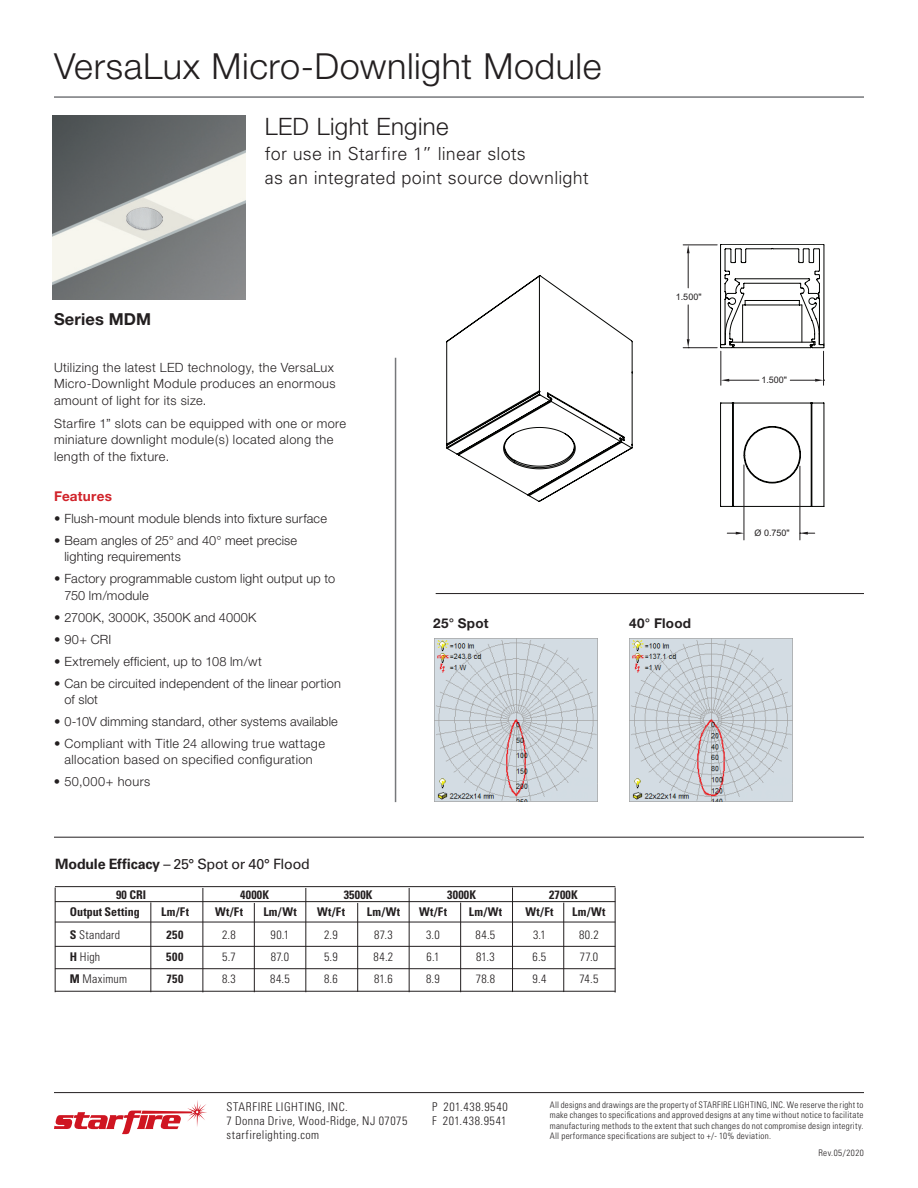
<style>
.page{position:relative;width:918px;height:1188px;background:#fff}
.page>*{position:absolute;margin:0;border:0;box-sizing:border-box;transform-origin:0 0}
.t1{font:300 36px "Helvetica Neue";letter-spacing:.015em;color:#231f20}
.t2{font:300 24px "Helvetica Neue";letter-spacing:.015em;color:#231f20}
.t3{font:300 18px/24px "Univers";letter-spacing:.01em;color:#231f20}
.t4{font:700 16.5px "Helvetica Neue";letter-spacing:.01em;color:#231f20}
.t5{font:14.25px "Univers";letter-spacing:-.02em;color:#231f20}
.t6{font:700 13.5px "Helvetica Neue";letter-spacing:.015em;color:#231f20}
.t7{font:700 13.5px "Helvetica Neue";letter-spacing:.02em;color:#d1232a}
.t8{font:300 12.75px/16.5px "Helvetica Neue";letter-spacing:.02em;color:#231f20}
.t9{font:300 condensed 12px "Univers";letter-spacing:.035em;color:#231f20}
.t10{font:700 condensed 12px "Univers";letter-spacing:.025em;color:#231f20}
.t11{font:300 condensed 12px "Univers";letter-spacing:.055em;color:#231f20}
.t12{font:700 condensed 12px "Univers";letter-spacing:.005em;color:#231f20}
.t13{font:300 condensed 9px/10.2px "Univers";letter-spacing:.03em;color:#231f20;text-align:justify}
.t14{font:9px "Arial";color:#201d1e}
.t15{font:300 condensed 9px "Univers";letter-spacing:.06em;color:#231f20}
.s1{font-weight:700}
</style>
<div class="page">
<hr style="left:54px;top:96px;width:810px;height:2px;background:#76787b">
<svg style="left:54px;top:1100px;width:153px;height:34px"></svg>
<hr style="left:54px;top:1092px;width:810px;height:1px;background:#231f20">
<hr style="left:395px;top:358px;width:1px;height:444px;background:#76787b">
<hr style="left:436px;top:593px;width:428px;height:1px;background:#231f20">
<hr style="left:54px;top:837px;width:810px;height:1px;background:#231f20">
<hr style="left:55px;top:886px;width:560px;height:1px;background:#231f20">
<hr style="left:55px;top:901px;width:560px;height:1px;background:#231f20">
<hr style="left:55px;top:922px;width:560px;height:1px;background:#231f20">
<hr style="left:55px;top:946px;width:560px;height:1px;background:#231f20">
<hr style="left:55px;top:968px;width:560px;height:1px;background:#231f20">
<hr style="left:55px;top:991px;width:560px;height:1px;background:#231f20">
<hr style="left:55px;top:888px;width:1px;height:104px;background:#231f20">
<hr style="left:357px;top:903px;width:1px;height:89px;background:#231f20">
<hr style="left:202px;top:888px;width:1px;height:104px;background:#231f20">
<hr style="left:305px;top:888px;width:1px;height:104px;background:#231f20">
<hr style="left:512px;top:888px;width:1px;height:104px;background:#231f20">
<hr style="left:409px;top:888px;width:1px;height:104px;background:#231f20">
<hr style="left:460px;top:903px;width:1px;height:89px;background:#231f20">
<hr style="left:151px;top:902px;width:1px;height:90px;background:#231f20">
<hr style="left:254px;top:903px;width:1px;height:89px;background:#231f20">
<hr style="left:615px;top:888px;width:1px;height:104px;background:#231f20">
<hr style="left:563px;top:903px;width:1px;height:89px;background:#231f20">
<img style="left:434px;top:639px;width:163px;height:163px">
<img style="left:629px;top:639px;width:163px;height:163px">
<img style="left:52px;top:116px;width:193px;height:184px">
<svg style="left:447px;top:244px;width:271px;height:258px"></svg>
<hr style="left:744px;top:465px;width:1px;height:75px;background:#201d1e">
<hr style="left:800px;top:466px;width:1px;height:74px;background:#201d1e">
<svg style="left:727px;top:532px;width:17px;height:3px"></svg>
<svg style="left:799px;top:532px;width:16px;height:3px"></svg>
<hr style="left:683px;top:245px;width:34px;height:1px;background:#201d1e">
<hr style="left:683px;top:347px;width:34px;height:1px;background:#201d1e">
<hr style="left:688px;top:253px;width:1px;height:35px;background:#201d1e">
<hr style="left:688px;top:305px;width:1px;height:34px;background:#201d1e">
<svg style="left:687px;top:245px;width:3px;height:8px"></svg>
<svg style="left:687px;top:339px;width:3px;height:9px"></svg>
<svg style="left:720px;top:244px;width:105px;height:263px"></svg>
<h1 class="t1" style="left:54px;top:44px;width:549px">VersaLux Micro-Downlight Module</h1>
<p class="t4" style="left:54px;top:308px;width:99px">Series MDM</p>
<h2 class="t2" style="left:265px;top:112px;width:185px">LED Light Engine</h2>
<h3 class="t3" style="left:265px;top:142px;width:325px">for use in Starfire 1” linear slots<br>as an integrated point source downlight</h3>
<p class="t14" style="left:676px;top:291px;width:27px">1.500"</p>
<p class="t8" style="left:54px;top:359px;width:283px;text-align:justify">Utilizing the latest LED technology, the VersaLux Micro-Downlight Module produces an enormous amount of light for its size.</p>
<p class="t8" style="left:54px;top:415px;width:294px">Starfire 1” slots can be equipped with one or more miniature downlight module(s) located along the length of the fixture.</p>
<p class="t7" style="left:54px;top:488px;width:60px">Features</p>
<p class="t8" style="left:54px;top:510px;width:275px">• Flush-mount module blends into fixture surface</p>
<p class="t8" style="left:65px;top:532px;width:234px;text-indent:-11px">• Beam angles of 25° and 40° meet precise lighting requirements</p>
<p class="t8" style="left:65px;top:570px;width:272px;text-indent:-11px">• Factory programmable custom light output up to<br>750 lm/module</p>
<p class="t8" style="left:54px;top:609px;width:204px">• 2700K, 3000K, 3500K and 4000K</p>
<p class="t8" style="left:54px;top:631px;width:59px">• 90+ CRI</p>
<p class="t8" style="left:54px;top:653px;width:209px">• Extremely efficient, up to 108 lm/wt</p>
<p class="t8" style="left:65px;top:674px;width:278px;text-indent:-11px">• Can be circuited independent of the linear portion of slot</p>
<p class="t8" style="left:54px;top:713px;width:285px">• 0-10V dimming standard, other systems available</p>
<p class="t8" style="left:54px;top:735px;width:272px;text-align:center">• Compliant with Title 24 allowing true wattage allocation based on specified configuration</p>
<p class="t8" style="left:54px;top:773px;width:98px">• 50,000+ hours</p>
<p class="t6" style="left:433px;top:615px;width:57px">25° Spot</p>
<p class="t6" style="left:629px;top:615px;width:63px">40° Flood</p>
<p class="t5" style="left:55px;top:856px;width:256px"><span class="s1">Module Efficacy</span> – 25° Spot or 40° Flood</p>
<p class="t10" style="left:116px;top:887px;width:31px">90 CRI</p>
<p class="t10" style="left:240px;top:887px;width:31px">4000K</p>
<p class="t10" style="left:344px;top:887px;width:30px">3500K</p>
<p class="t10" style="left:447px;top:887px;width:30px">3000K</p>
<p class="t10" style="left:549px;top:887px;width:30px">2700K</p>
<p class="t12" style="left:70px;top:905px;width:71px">Output Setting</p>
<p class="t10" style="left:161px;top:905px;width:29px">Lm/Ft</p>
<p class="t10" style="left:215px;top:905px;width:29px">Wt/Ft</p>
<p class="t10" style="left:263px;top:905px;width:35px">Lm/Wt</p>
<p class="t10" style="left:317px;top:905px;width:29px">Wt/Ft</p>
<p class="t10" style="left:367px;top:905px;width:35px">Lm/Wt</p>
<p class="t10" style="left:419px;top:905px;width:29px">Wt/Ft</p>
<p class="t10" style="left:469px;top:905px;width:35px">Lm/Wt</p>
<p class="t10" style="left:526px;top:905px;width:29px">Wt/Ft</p>
<p class="t10" style="left:572px;top:905px;width:35px">Lm/Wt</p>
<p class="t9" style="left:70px;top:927px;width:52px"><span class="s1">S</span> Standard</p>
<p class="t10" style="left:166px;top:927px;width:19px">250</p>
<p class="t9" style="left:222px;top:927px;width:15px">2.8</p>
<p class="t9" style="left:271px;top:927px;width:20px">90.1</p>
<p class="t9" style="left:324px;top:927px;width:15px">2.9</p>
<p class="t9" style="left:374px;top:927px;width:20px">87.3</p>
<p class="t9" style="left:426px;top:927px;width:15px">3.0</p>
<p class="t9" style="left:476px;top:927px;width:21px">84.5</p>
<p class="t9" style="left:533px;top:927px;width:14px">3.1</p>
<p class="t9" style="left:579px;top:927px;width:21px">80.2</p>
<p class="t9" style="left:70px;top:950px;width:32px"><span class="s1">H</span> High</p>
<p class="t10" style="left:166px;top:949px;width:19px">500</p>
<p class="t9" style="left:222px;top:950px;width:15px">5.7</p>
<p class="t9" style="left:271px;top:950px;width:20px">87.0</p>
<p class="t9" style="left:324px;top:950px;width:15px">5.9</p>
<p class="t9" style="left:374px;top:950px;width:21px">84.2</p>
<p class="t9" style="left:426px;top:950px;width:14px">6.1</p>
<p class="t9" style="left:476px;top:950px;width:20px">81.3</p>
<p class="t9" style="left:533px;top:950px;width:15px">6.5</p>
<p class="t9" style="left:580px;top:950px;width:20px">77.0</p>
<p class="t9" style="left:70px;top:972px;width:59px"><span class="s1">M</span> Maximum</p>
<p class="t10" style="left:166px;top:972px;width:19px">750</p>
<p class="t9" style="left:222px;top:972px;width:15px">8.3</p>
<p class="t9" style="left:270px;top:972px;width:21px">84.5</p>
<p class="t9" style="left:324px;top:972px;width:15px">8.6</p>
<p class="t9" style="left:374px;top:972px;width:20px">81.6</p>
<p class="t9" style="left:426px;top:972px;width:15px">8.9</p>
<p class="t9" style="left:476px;top:972px;width:21px">78.8</p>
<p class="t9" style="left:533px;top:972px;width:15px">9.4</p>
<p class="t9" style="left:580px;top:972px;width:20px">74.5</p>
<p class="t14" style="left:761px;top:373px;width:27px">1.500"</p>
<p class="t14" style="left:755px;top:527px;width:37px">Ø 0.750"</p>
<p class="t9" style="left:227px;top:1099px;width:123px">Starfire Lighting, Inc.</p>
<p class="t11" style="left:432px;top:1099px;width:77px">P 201.438.9540</p>
<p class="t9" style="left:227px;top:1113px;width:197px">7 Donna Drive, Wood-Ridge, NJ 07075 F</p>
<p class="t9" style="left:443px;top:1113px;width:65px">201.438.9541</p>
<p class="t9" style="left:227px;top:1128px;width:94px">starfirelighting.com</p>
<p class="t13" style="left:550px;top:1100px;width:193px">All designs and drawings are the property of STARFI RE LIGHTING</p>
<p class="t13" style="left:550px;top:1100px;width:315px;text-indent:217px">, INC. We reserve the right to make changes to specifications and approved designs at any time without notice to facilitate manufacturing methods to the extent that such changes do not compromise design integrity.<br>All performance specifications are subject to +/- 10% deviation.</p>
<p class="t15" style="left:818px;top:1148px;width:47px">Rev.05/2020</p>
</div>
